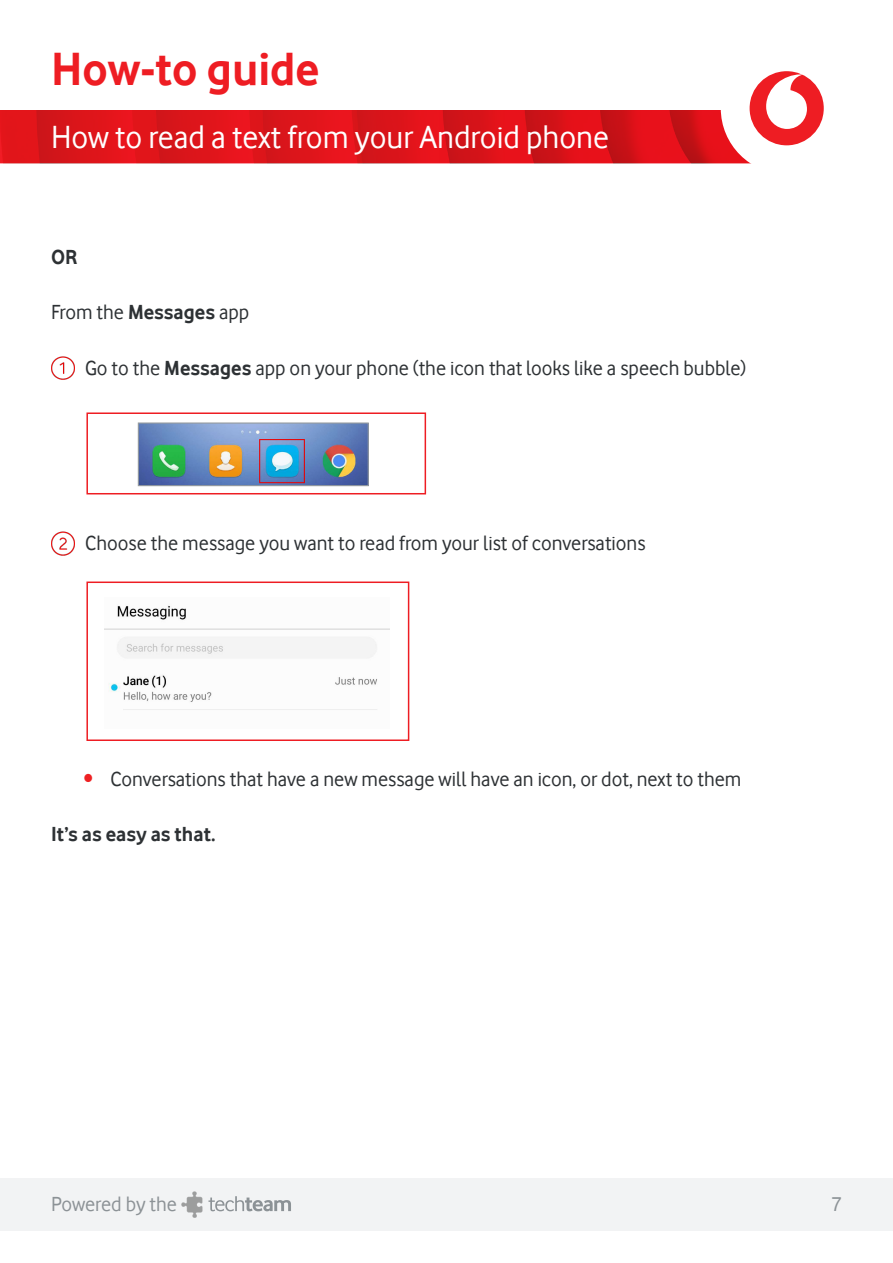
<style>
.page{position:relative;width:893px;height:1263px;background:#fff}
.page>*{position:absolute;margin:0;border:0;box-sizing:border-box;transform-origin:0 0}
.t1{font:700 48px "Vodafone Rg";color:#ee1d23}
.t2{font:33px "Vodafone Rg";color:#fff}
.t3{font:21px "Vodafone Rg";color:#2d3134}
.t4{font:700 21px "Vodafone Rg";color:#2d3134}
.t5{font:21px "Vodafone Rg";color:#8c9296}
.s1{font-weight:700}
.s2{color:#ee2123}
</style>
<div class="page">
<div style="left:0;top:1178px;width:893px;height:52px;background:#f2f3f4"></div>
<img style="left:181px;top:1191px;width:22px;height:27px">
<svg style="left:208px;top:1196px;width:83px;height:15px"></svg>
<svg style="left:0;top:111px;width:731px;height:52px;background:#dc131a"></svg>
<img style="left:51px;top:356px;width:24px;height:24px">
<img style="left:51px;top:531px;width:24px;height:25px">
<div style="left:721px;top:42px;width:132px;height:132px;background:#fff;border-radius:50%"></div>
<div style="left:750px;top:71px;width:74px;height:74px;background:#ee1d23;border-radius:50%"></div>
<svg style="left:766px;top:74px;width:41px;height:55px"></svg>
<div style="left:86px;top:412px;width:340px;height:82px;border:2px solid #ee1d23"></div>
<img style="left:140px;top:424px;width:227px;height:60px">
<div style="left:138px;top:422px;width:231px;height:64px;border:1px solid #959b9f"></div>
<div style="left:86px;top:581px;width:323px;height:160px;border:2px solid #ee1d23"></div>
<img style="left:105px;top:605px;width:285px;height:105px">
<p class="t1" style="left:51px;top:42px;width:270px">How-to guide</p>
<p class="t2" style="left:51px;top:118px;width:560px">How to read a text from your Android phone</p>
<p class="t4" style="left:51px;top:244px;width:28px">OR</p>
<p class="t3" style="left:51px;top:300px;width:200px">From the <span class="s1">Messages</span> app</p>
<p class="t3" style="left:85px;top:356px;width:663px">Go to the <span class="s1">Messages</span> app on your phone (the icon that looks like a speech bubble)</p>
<p class="t3" style="left:85px;top:531px;width:562px">Choose the message you want to read from your list of conversations</p>
<p class="t3" style="left:84px;top:767px;width:659px"><span class="s2">•</span> Conversations that have a new message will have an icon, or dot, next to them</p>
<p class="t4" style="left:51px;top:822px;width:166px">It’s as easy as that.</p>
<p class="t5" style="left:51px;top:1192px;width:127px">Powered by the</p>
<p class="t5" style="left:831px;top:1192px;width:12px">7</p>
</div>
